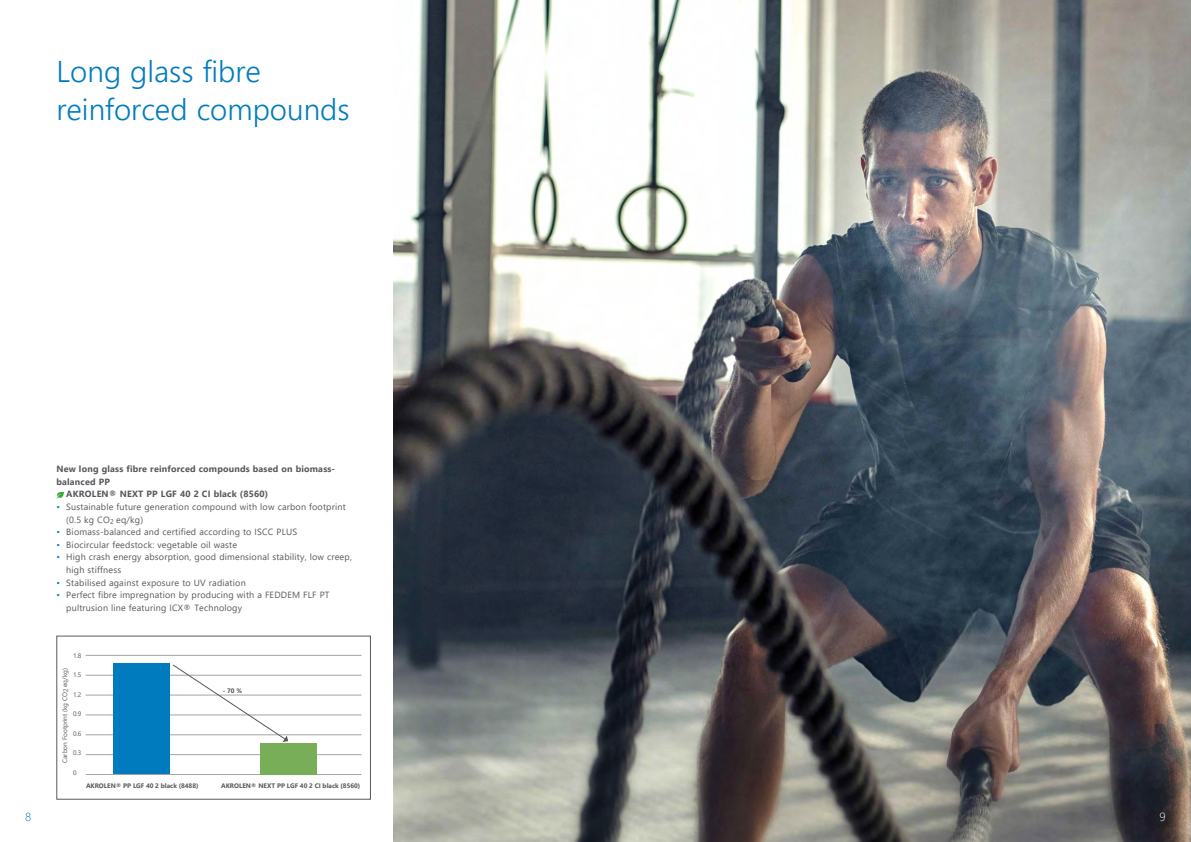
<style>
.page{position:relative;width:1191px;height:842px;background:#fff}
.page>*{position:absolute;margin:0;border:0;box-sizing:border-box;transform-origin:0 0}
.t1{font:300 30px/37.8px "Segoe UI";color:#007cbe}
.t2{font:300 12px "Segoe UI";color:#007cbe}
.t3{font:300 12px "Segoe UI";color:#fff}
.t4{font:9px/12.6px "Segoe UI";letter-spacing:.02em;color:#58585c}
.t5{font:700 9px "Segoe UI";letter-spacing:.02em;color:#58585c}
.t6{font:700 6.5px "Segoe UI";color:#58585c}
.t7{font:6.5px "Segoe UI";color:#58585c}
.s1{color:#007cbe}
</style>
<div class="page">
<img style="left:393px;top:0;width:798px;height:842px">
<svg style="left:57px;top:492px;width:7px;height:6px"></svg>
<hr style="left:86px;top:655px;width:275px;height:1px;background:#a6a2a3">
<hr style="left:86px;top:675px;width:275px;height:1px;background:#a6a2a3">
<hr style="left:86px;top:695px;width:275px;height:1px;background:#a6a2a3">
<hr style="left:86px;top:715px;width:275px;height:1px;background:#a6a2a3">
<hr style="left:86px;top:735px;width:275px;height:1px;background:#a6a2a3">
<hr style="left:86px;top:754px;width:275px;height:1px;background:#a6a2a3">
<div style="left:113px;top:663px;width:57px;height:111px;background:#007cbe"></div>
<hr style="left:86px;top:774px;width:275px;height:1px;background:#a6a2a3">
<div style="left:260px;top:743px;width:56px;height:31px;background:#77ae57"></div>
<svg style="left:172px;top:664px;width:116px;height:78px"></svg>
<h1 class="t1" style="left:56px;top:49px;width:295px">Long glass fibre reinforced compounds</h1>
<p class="t5" style="left:56px;top:460px;width:280px">New long glass fibre reinforced compounds based on biomass-</p>
<p class="t5" style="left:56px;top:473px;width:55px">balanced PP</p>
<p class="t5" style="left:66px;top:486px;width:203px">AKROLEN® NEXT PP LGF 40 2 CI black (8560)</p>
<p class="t4" style="left:66px;top:500px;width:281px;text-indent:-10px"><span class="s1">•</span> Sustainable future generation compound with low carbon footprint (0.5 kg CO<sub>2</sub> eq/kg)</p>
<p class="t4" style="left:56px;top:525px;width:242px"><span class="s1">•</span> Biomass-balanced and certified according to ISCC PLUS</p>
<p class="t4" style="left:56px;top:537px;width:182px"><span class="s1">•</span> Biocircular feedstock: vegetable oil waste</p>
<p class="t4" style="left:66px;top:550px;width:287px;text-indent:-10px"><span class="s1">•</span> High crash energy absorption, good dimensional stability, low creep, high stiffness</p>
<p class="t4" style="left:56px;top:575px;width:191px"><span class="s1">•</span> Stabilised against exposure to UV radiation</p>
<p class="t4" style="left:66px;top:588px;width:265px;text-indent:-10px"><span class="s1">•</span> Perfect fibre impregnation by producing with a FEDDEM FLF PT pultrusion line featuring ICX® Technology</p>
<p class="t7" style="left:73px;top:649px;width:10px">1.8</p>
<p class="t7" style="left:73px;top:669px;width:10px">1.5</p>
<p class="t7" style="left:73px;top:688px;width:10px">1.2</p>
<p class="t7" style="left:73px;top:708px;width:10px">0.9</p>
<p class="t7" style="left:73px;top:727px;width:10px">0.6</p>
<p class="t7" style="left:73px;top:747px;width:10px">0.3</p>
<p class="t7" style="left:73px;top:766px;width:5px">0</p>
<p class="t7" style="left:59px;top:763px;width:96px;rotate:-90deg">Carbon Footprint (kg CO2 eq/kg)</p>
<p class="t6" style="left:223px;top:684px;width:21px">- 70 %</p>
<p class="t6" style="left:86px;top:779px;width:114px">AKROLEN® PP LGF 40 2 black (8488)</p>
<p class="t6" style="left:221px;top:779px;width:141px">AKROLEN® NEXT PP LGF 40 2 CI black (8560)</p>
<h2 class="t2" style="left:25px;top:805px;width:8px">8</h2>
<h2 class="t3" style="left:1159px;top:805px;width:8px">9</h2>
</div>
